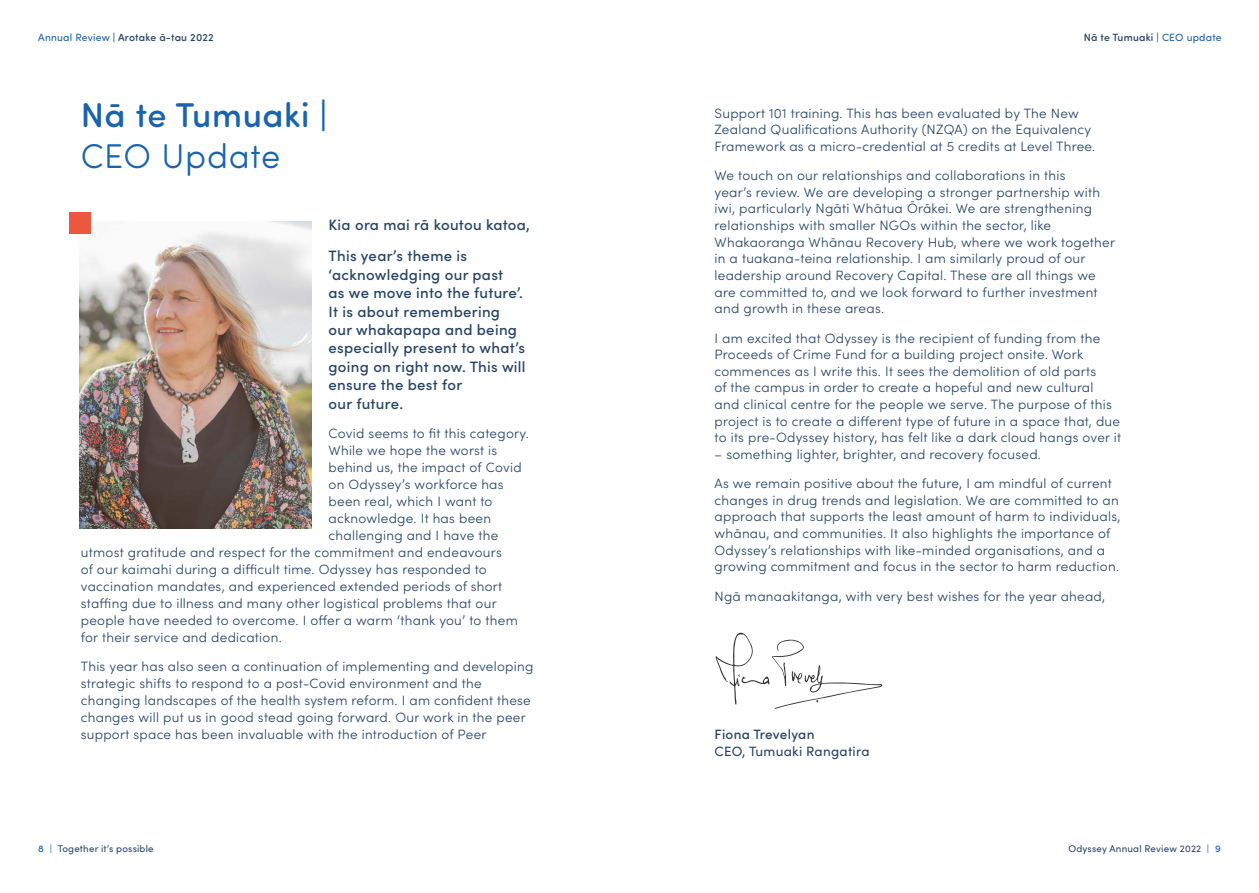
<style>
.page{position:relative;width:1259px;height:893px;background:#fff}
.page>*{position:absolute;margin:0;border:0;box-sizing:border-box;transform-origin:0 0}
.t1{font:500 34.5px "Sofia Pro Soft";letter-spacing:.02em;color:#1a64ae}
.t2{font:300 34.5px "Sofia Pro Soft";letter-spacing:.02em;color:#1a64ae}
.t3{font:500 15px/18.5px "Sofia Pro";letter-spacing:.02em;color:#254364}
.t4{font:300 13.5px/16.6px "Sofia Pro";letter-spacing:.02em;color:#254364}
.t5{font:13.5px "Sofia Pro";letter-spacing:.02em;color:#254364}
.t6{font:500 13.5px "Sofia Pro";letter-spacing:.02em;color:#254364}
.t7{font:500 10.5px "Sofia Pro Soft";letter-spacing:.02em;color:#254364}
.t8{font:9.75px "Sofia Pro";letter-spacing:.02em;color:#254364}
.s1{font-weight:400;color:#1a64ae}
.s2{font-weight:500;color:#1a64ae}
.s3{color:#1a64ae}
</style>
<div class="page">
<svg style="left:715px;top:633px;width:167px;height:76px"></svg>
<img style="left:80px;top:221px;width:231px;height:307px">
<div style="left:69px;top:213px;width:21px;height:21px;background:#eb573f"></div>
<p class="t7" style="left:38px;top:30px;width:177px"><span class="s1">Annual Review</span> | Arotake ā-tau 2022</p>
<p class="t7" style="left:1083px;top:30px;width:139px">Nā te Tumuaki | <span class="s1">CEO update</span></p>
<h1 class="t1" style="left:81px;top:90px;width:248px">Nā te Tumuaki |</h1>
<h1 class="t2" style="left:81px;top:133px;width:201px">CEO Update</h1>
<p class="t3" style="left:328px;top:208px;width:203px;line-height:31.2px">Kia ora mai rā koutou katoa,<br>This year’s theme is</p>
<p class="t3" style="left:328px;top:264px;width:198px">‘acknowledging our past<br>as we move into the future’.<br>It is about remembering our whakapapa and being especially present to what’s going on right now. This will ensure the best for<br>our future.</p>
<p class="t4" style="left:328px;top:425px;width:202px">Covid seems to fit this category.</p>
<p class="t4" style="left:328px;top:442px;width:170px">While we hope the worst is</p>
<p class="t4" style="left:328px;top:458px;width:195px">behind us, the impact of Covid</p>
<p class="t4" style="left:328px;top:475px;width:177px">on Odyssey’s workforce has</p>
<p class="t4" style="left:328px;top:492px;width:165px">been real, which I want to</p>
<p class="t4" style="left:328px;top:509px;width:164px">acknowledge. It has been</p>
<p class="t4" style="left:328px;top:526px;width:171px">challenging and I have the</p>
<p class="t4" style="left:81px;top:543px;width:422px">utmost gratitude and respect for the commitment and endeavours</p>
<p class="t4" style="left:81px;top:560px;width:407px">of our kaimahi during a difficult time. Odyssey has responded to</p>
<p class="t4" style="left:81px;top:577px;width:423px">vaccination mandates, and experienced extended periods of short</p>
<p class="t4" style="left:81px;top:594px;width:417px">staffing due to illness and many other logistical problems that our</p>
<p class="t4" style="left:81px;top:611px;width:438px">people have needed to overcome. I offer a warm ‘thank you’ to them</p>
<p class="t4" style="left:81px;top:628px;width:202px">for their service and dedication.</p>
<p class="t4" style="left:81px;top:657px;width:454px">This year has also seen a continuation of implementing and developing strategic shifts to respond to a post-Covid environment and the changing landscapes of the health system reform. I am confident these changes will put us in good stead going forward. Our work in the peer support space has been invaluable with the introduction of Peer</p>
<p class="t4" style="left:714px;top:104px;width:382px">Support 101 training. This has been evaluated by The New<br>Zealand Qualifications Authority (NZQA) on the Equivalency<br>Framework as a micro-credential at 5 credits at Level Three.</p>
<p class="t4" style="left:714px;top:166px;width:402px">We touch on our relationships and collaborations in this<br>year’s review. We are developing a stronger partnership with iwi, particularly Ngāti Whātua Ōrākei. We are strengthening relationships with smaller NGOs within the sector, like Whakaoranga Whānau Recovery Hub, where we work together in a tuakana-teina relationship. I am similarly proud of our leadership around Recovery Capital. These are all things we are committed to, and we look forward to further investment and growth in these areas.</p>
<p class="t4" style="left:714px;top:329px;width:408px">I am excited that Odyssey is the recipient of funding from the Proceeds of Crime Fund for a building project onsite. Work commences as I write this. It sees the demolition of old parts<br>of the campus in order to create a hopeful and new cultural and clinical centre for the people we serve. The purpose of this project is to create a different type of future in a space that, due to its pre-Odyssey history, has felt like a dark cloud hangs over it</p>
<p class="t4" style="left:714px;top:439px;width:399px;line-height:29.4px">– something lighter, brighter, and recovery focused.<br>As we remain positive about the future, I am mindful of current</p>
<p class="t4" style="left:714px;top:491px;width:407px">changes in drug trends and legislation. We are committed to an approach that supports the least amount of harm to individuals, whānau, and communities. It also highlights the importance of Odyssey’s relationships with like-minded organisations, and a growing commitment and focus in the sector to harm reduction.</p>
<p class="t4" style="left:714px;top:587px;width:392px">Ngā manaakitanga, with very best wishes for the year ahead,</p>
<p class="t6" style="left:714px;top:724px;width:101px">Fiona Trevelyan</p>
<p class="t5" style="left:714px;top:741px;width:156px">CEO, Tumuaki Rangatira</p>
<p class="t8" style="left:38px;top:841px;width:117px"><span class="s2">8</span> <span class="s3">|</span> Together it’s possible</p>
<p class="t8" style="left:1068px;top:841px;width:154px">Odyssey Annual Review 2022 <span class="s3">|</span> <span class="s2">9</span></p>
</div>
